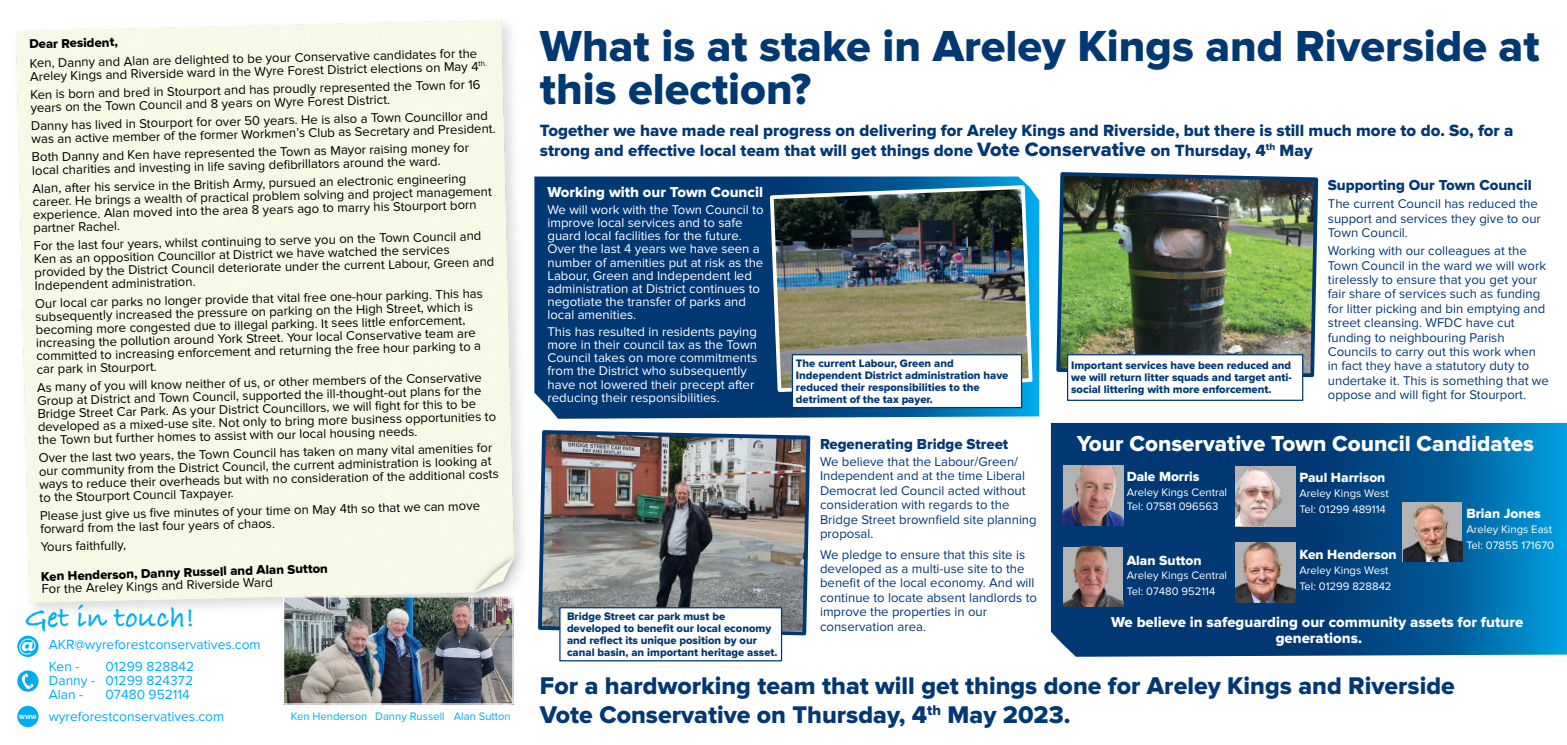
<style>
.page{position:relative;width:1567px;height:745px;background:#fff}
.page>*{position:absolute;margin:0;border:0;box-sizing:border-box;transform-origin:0 0}
.t1{font:45px/43.8px "Proxima Nova Extrabld";color:#003873}
.t2{font:700 30px "Bradley Hand ITCTT";color:#00aeef}
.t3{font:25px/28.8px "Proxima Nova Extrabld";color:#003873}
.t4{font:22.5px "Proxima Nova Extrabld";color:#fff}
.t5{font:16.88px/20px "Proxima Nova Extrabld";color:#003873}
.t6{font:15px/16.2px "Proxima Nova Extrabld";color:#fff;text-align:center}
.t7{font:15px "Proxima Nova Extrabld";color:#003873}
.t8{font:13.75px/14.4px "Proxima Nova";color:#00aeef}
.t9{font:13.75px "Proxima Nova Extrabld";color:#fff}
.t10{font:13.12px/13.4px "Proxima Nova";color:#000}
.t11{font:13.12px/14.4px "Proxima Nova";color:#003873}
.t12{font:13.12px/13.1px "Proxima Nova";color:#fff}
.t13{font:13.12px "Proxima Nova Extrabld";color:#000}
.t14{font:11.25px/11.9px "Proxima Nova Extrabld";color:#003975}
.t15{font:11.25px/15.8px "Proxima Nova";color:#fff}
.t16{font:11.25px "Proxima Nova";color:#00aeef}
.s1{font-size:20px}
</style>
<div class="page">
<div style="left:16px;top:20px;width:498px;height:582px;background:#f8f8e7"></div>
<img style="left:470px;top:553px;width:49px;height:44px">
<img style="left:475px;top:557px;width:39px;height:35px">
<img style="left:285px;top:598px;width:226px;height:104px">
<div style="left:283px;top:596px;width:230px;height:108px;border:1px solid #fff"></div>
<div style="left:17px;top:635px;width:22px;height:21px;background:#00aeef;border-radius:50%"></div>
<svg style="left:17px;top:670px;width:22px;height:21px"></svg>
<div style="left:17px;top:705px;width:22px;height:21px;background:#00aeef;border-radius:50%"></div>
<img style="left:21px;top:673px;width:13px;height:15px">
<svg style="left:534px;top:176px;width:505px;height:242px;background:#04407b"></svg>
<svg style="left:1050px;top:423px;width:516px;height:233px;background:#024f8c"></svg>
<img style="left:1235px;top:542px;width:60px;height:60px">
<img style="left:1402px;top:501px;width:60px;height:60px">
<div style="left:1235px;top:466px;width:60px;height:60px;background:#b3b3b3"></div>
<img style="left:1062px;top:465px;width:61px;height:60px">
<img style="left:767px;top:183px;width:267px;height:211px">
<img style="left:1056px;top:172px;width:263px;height:207px">
<img style="left:538px;top:430px;width:273px;height:207px">
<div style="left:791px;top:354px;width:231px;height:54px;background:#fff;border:1px solid #003873"></div>
<div style="left:1066px;top:354px;width:237px;height:46px;background:#fff;border:1px solid #003873"></div>
<div style="left:559px;top:606px;width:223px;height:55px;background:#fff;border:1px solid #003873"></div>
<img style="left:1063px;top:546px;width:60px;height:60px">
<img style="left:1235px;top:466px;width:48px;height:59px">
<p class="t13" style="left:29px;top:38px;width:90px;rotate:-1deg">Dear Resident,</p>
<p class="t10" style="left:30px;top:56px;width:458px;rotate:-1deg">Ken, Danny and Alan are delighted to be your Conservative candidates for the<br>Areley Kings and Riverside ward in the Wyre Forest District elections on May 4<sup>th.</sup></p>
<p class="t10" style="left:30px;top:87px;width:451px;rotate:-1deg">Ken is born and bred in Stourport and has proudly represented the Town for 16 years on the Town Council and 8 years on Wyre Forest District.</p>
<p class="t10" style="left:31px;top:119px;width:466px;line-height:13px;rotate:-1deg">Danny has lived in Stourport for over 50 years. He is also a Town Councillor and was an active member of the former Workmen’s Club as Secretary and President.</p>
<p class="t10" style="left:32px;top:150px;width:439px;rotate:-1deg">Both Danny and Ken have represented the Town as Mayor raising money for local charities and investing in life saving defi brillators around the ward.</p>
<p class="t10" style="left:32px;top:181px;width:461px;rotate:-1deg">Alan, after his service in the British Army, pursued an electronic engineering career. He brings a wealth of practical problem solving and project management experience. Alan moved into the area 8 years ago to marry his Stourport born partner Rachel.</p>
<p class="t10" style="left:34px;top:238px;width:461px;rotate:-1deg">For the last four years, whilst continuing to serve you on the Town Council and Ken as an opposition Councillor at District we have watched the services provided by the District Council deteriorate under the current Labour, Green and Independent administration.</p>
<p class="t10" style="left:35px;top:296px;width:449px;rotate:-1deg">Our local car parks no longer provide that vital free one-hour parking. This has subsequently increased the pressure on parking on the High Street, which is becoming more congested due to illegal parking. It sees little enforcement, increasing the pollution around York Street. Your local Conservative team are committed to increasing enforcement and returning the free hour parking to a car park in Stourport.</p>
<p class="t10" style="left:37px;top:380px;width:460px;rotate:-1deg">As many of you will know neither of us, or other members of the Conservative Group at District and Town Council, supported the ill-thought-out plans for the Bridge Street Car Park. As your District Councillors, we will fi ght for this to be developed as a mixed-use site. Not only to bring more business opportunities to the Town but further homes to assist with our local housing needs.</p>
<p class="t10" style="left:39px;top:450px;width:461px;rotate:-1deg">Over the last two years, the Town Council has taken on many vital amenities for our community from the District Council, the current administration is looking at ways to reduce their overheads but with no consideration of the additional costs to the Stourport Council Taxpayer.</p>
<p class="t10" style="left:40px;top:508px;width:442px;rotate:-1deg">Please just give us fi ve minutes of your time on May 4th so that we can move forward from the last four years of chaos.</p>
<p class="t10" style="left:41px;top:540px;width:87px;rotate:-1deg">Yours faithfully,</p>
<p class="t13" style="left:41px;top:571px;width:288px;rotate:-2deg">Ken Henderson, Danny Russell and Alan Sutton</p>
<p class="t10" style="left:41px;top:583px;width:233px;rotate:-2deg">For the Areley Kings and Riverside Ward</p>
<h2 class="t2" style="left:25px;top:600px;width:171px">Get in touch!</h2>
<h3 class="t4" style="left:19px;top:635px;width:19px">@</h3>
<p class="t8" style="left:49px;top:634px;width:213px;line-height:21.5px">AKR@wyreforestconservatives.com<br>Ken -</p>
<p class="t8" style="left:49px;top:659px;width:147px;text-align:justify;text-indent:57px">01299 828842<br>Danny - 01299 824372<br>Alan -</p>
<p class="t8" style="left:105px;top:687px;width:86px">07480 952114</p>
<p class="t8" style="left:19px;top:709px;width:206px"><sup>WWW</sup> wyreforestconservatives.com</p>
<p class="t16" style="left:291px;top:710px;width:222px">Ken Henderson Danny Russell Alan Sutton</p>
<h1 class="t1" style="left:540px;top:26px;width:1001px">What is at stake in Areley Kings and Riverside at this election?</h1>
<p class="t5" style="left:540px;top:121px;width:975px">Together we have made real progress on delivering for Areley Kings and Riverside, but there is still much more to do. So, for a strong and effective local team that will get things done <span class="s1">Vote Conservative</span> on Thursday, 4<sup>th</sup> May</p>
<p class="t6" style="left:547px;top:184px;width:217px">Working with our Town Council</p>
<p class="t12" style="left:547px;top:203px;width:218px">We will work with the Town Council to improve local services and to safe guard local facilities for the future.<br>Over the last 4 years we have seen a number of amenities put at risk as the Labour, Green and Independent led administration at District continues to negotiate the transfer of parks and local amenities.</p>
<p class="t12" style="left:547px;top:325px;width:211px">This has resulted in residents paying more in their council tax as the Town Council takes on more commitments from the District who subsequently have not lowered their precept after reducing their responsibilities.</p>
<p class="t14" style="left:567px;top:610px;width:212px">Bridge Street car park must be developed to benefit our local economy and reflect its unique position by our canal basin, an important heritage asset.</p>
<p class="t14" style="left:796px;top:357px;width:214px">The current Labour, Green and Independent District administration have reduced their responsibilities to the detriment of the tax payer.</p>
<p class="t7" style="left:820px;top:437px;width:190px">Regenerating Bridge Street</p>
<p class="t11" style="left:820px;top:454px;width:218px">We believe that the Labour/Green/<br>Independent and at the time Liberal<br>Democrat led Council acted without consideration with regards to the<br>Bridge Street brownfield site planning proposal.</p>
<p class="t11" style="left:820px;top:547px;width:218px">We pledge to ensure that this site is developed as a multi-use site to the benefit of the local economy. And will continue to locate absent landlords to improve the properties in our conservation area.</p>
<p class="t14" style="left:1071px;top:360px;width:222px;text-align:justify">Important services have been reduced and we will return litter squads and target anti&shy;social littering with more enforcement.</p>
<p class="t7" style="left:1327px;top:178px;width:205px">Supporting Our Town Council</p>
<p class="t11" style="left:1327px;top:197px;width:214px">The current Council has reduced the support and services they give to our<br>Town Council.</p>
<p class="t11" style="left:1327px;top:244px;width:222px">Working with our colleagues at the Town Council in the ward we will work tirelessly to ensure that you get your fair share of services such as funding for litter picking and bin emptying and street cleansing. WFDC have cut funding to neighbouring Parish Councils to carry out this work when in fact they have a statutory duty to undertake it. This is something that we oppose and will fight for Stourport.</p>
<h3 class="t4" style="left:1076px;top:433px;width:458px">Your Conservative Town Council Candidates</h3>
<p class="t9" style="left:1126px;top:470px;width:74px">Dale Morris</p>
<p class="t15" style="left:1126px;top:485px;width:102px;line-height:14.4px">Areley Kings Central<br>Tel: 07581 096563</p>
<p class="t9" style="left:1126px;top:553px;width:76px">Alan Sutton</p>
<p class="t15" style="left:1126px;top:567px;width:102px">Areley Kings Central<br>Tel: 07480 952114</p>
<p class="t9" style="left:1299px;top:471px;width:87px">Paul Harrison</p>
<p class="t15" style="left:1299px;top:485px;width:91px">Areley Kings West<br>Tel: 01299 489114</p>
<p class="t9" style="left:1299px;top:548px;width:99px">Ken Henderson</p>
<p class="t15" style="left:1299px;top:562px;width:94px">Areley Kings West<br>Tel: 01299 828842</p>
<p class="t9" style="left:1466px;top:507px;width:76px">Brian Jones</p>
<p class="t15" style="left:1466px;top:521px;width:89px">Areley Kings East<br>Tel: 07855 171670</p>
<p class="t6" style="left:1111px;top:613px;width:413px">We believe in safeguarding our community assets for future generations.</p>
<h3 class="t3" style="left:540px;top:672px;width:916px">For a hardworking team that will get things done for Areley Kings and Riverside<br>Vote Conservative on Thursday, 4<sup>th</sup> May 2023.</h3>
</div>
